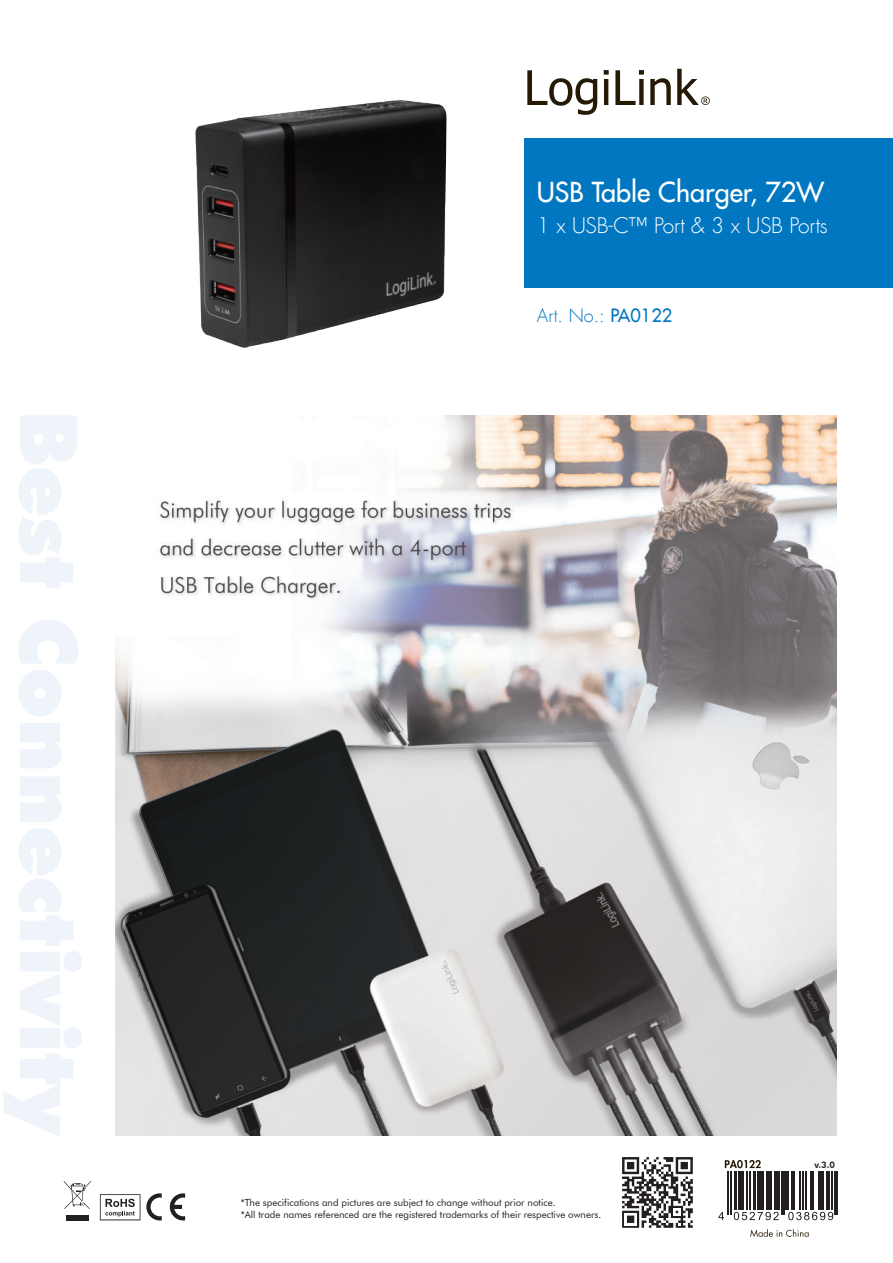
<style>
.page{position:relative;width:893px;height:1263px;background:#fff}
.page>*{position:absolute;margin:0;border:0;box-sizing:border-box;transform-origin:0 0}
.Produktname{font:27px "Futura LT";color:#fff}
.t1{font:300 21px "Futura LT";letter-spacing:-.015em;color:#fff}
.t2{font:300 18px "Futura LT";color:#0077c0}
.t3{font:9.75px/11.7px "Futura BT";color:#231f20}
.t4{font:800 9px "Futura BT";color:#231f20}
.s1{font-weight:400}
</style>
<div class="page">
<svg style="left:527px;top:69px;width:183px;height:46px"></svg>
<svg style="left:100px;top:1194px;width:40px;height:26px"></svg>
<svg style="left:64px;top:1181px;width:27px;height:28px"></svg>
<div style="left:66px;top:1215px;width:23px;height:5px;background:#231f20"></div>
<svg style="left:146px;top:1193px;width:16px;height:27px"></svg>
<svg style="left:170px;top:1193px;width:15px;height:27px"></svg>
<div style="left:524px;top:138px;width:369px;height:150px;background:#0077c0"></div>
<img style="left:195px;top:99px;width:252px;height:249px">
<img style="left:116px;top:415px;width:720px;height:721px">
<svg style="left:622px;top:1157px;width:71px;height:71px"></svg>
<svg style="left:725px;top:1160px;width:36px;height:8px"></svg>
<svg style="left:750px;top:1229px;width:59px;height:8px"></svg>
<svg style="left:734px;top:1212px;width:45px;height:8px"></svg>
<svg style="left:788px;top:1212px;width:45px;height:8px"></svg>
<svg style="left:718px;top:1212px;width:6px;height:8px"></svg>
<hr style="left:728px;top:1171px;width:1px;height:44px;background:#231f20">
<hr style="left:730px;top:1171px;width:1px;height:44px;background:#231f20">
<hr style="left:735px;top:1171px;width:2px;height:39px;background:#231f20">
<hr style="left:738px;top:1171px;width:1px;height:39px;background:#231f20">
<hr style="left:741px;top:1171px;width:3px;height:39px;background:#231f20">
<hr style="left:746px;top:1171px;width:1px;height:39px;background:#231f20">
<hr style="left:750px;top:1171px;width:1px;height:39px;background:#231f20">
<hr style="left:753px;top:1171px;width:2px;height:39px;background:#231f20">
<hr style="left:757px;top:1171px;width:3px;height:39px;background:#231f20">
<hr style="left:761px;top:1171px;width:3px;height:39px;background:#231f20">
<hr style="left:766px;top:1171px;width:1px;height:39px;background:#231f20">
<hr style="left:768px;top:1171px;width:4px;height:39px;background:#231f20">
<hr style="left:774px;top:1171px;width:2px;height:39px;background:#231f20">
<hr style="left:778px;top:1171px;width:2px;height:39px;background:#231f20">
<hr style="left:781px;top:1171px;width:1px;height:44px;background:#231f20">
<hr style="left:783px;top:1171px;width:1px;height:44px;background:#231f20">
<hr style="left:786px;top:1171px;width:3px;height:39px;background:#231f20">
<hr style="left:792px;top:1171px;width:1px;height:39px;background:#231f20">
<hr style="left:794px;top:1171px;width:1px;height:39px;background:#231f20">
<hr style="left:800px;top:1171px;width:1px;height:39px;background:#231f20">
<hr style="left:802px;top:1171px;width:1px;height:39px;background:#231f20">
<hr style="left:805px;top:1171px;width:1px;height:39px;background:#231f20">
<hr style="left:810px;top:1171px;width:1px;height:39px;background:#231f20">
<hr style="left:812px;top:1171px;width:1px;height:39px;background:#231f20">
<hr style="left:818px;top:1171px;width:4px;height:39px;background:#231f20">
<hr style="left:823px;top:1171px;width:1px;height:39px;background:#231f20">
<hr style="left:826px;top:1171px;width:4px;height:39px;background:#231f20">
<hr style="left:831px;top:1171px;width:1px;height:39px;background:#231f20">
<hr style="left:834px;top:1171px;width:1px;height:44px;background:#231f20">
<hr style="left:837px;top:1171px;width:1px;height:44px;background:#231f20">
<p class="Produktname" style="left:537px;top:174px;width:289px">USB Table Charger, 72W</p>
<p class="t1" style="left:537px;top:213px;width:292px">1 x USB-C™ Port &amp; 3 x USB Ports</p>
<p class="t2" style="left:537px;top:305px;width:137px">Art. No.: <span class="s1">PA0122</span></p>
<p class="t3" style="left:241px;top:1196px;width:362px">*The specifications and pictures are subject to change without prior notice.<br>*All trade names referenced are the registered trademarks of their respective owners.</p>
<p class="t4" style="left:815px;top:1159px;width:22px">v.3.0</p>
</div>
